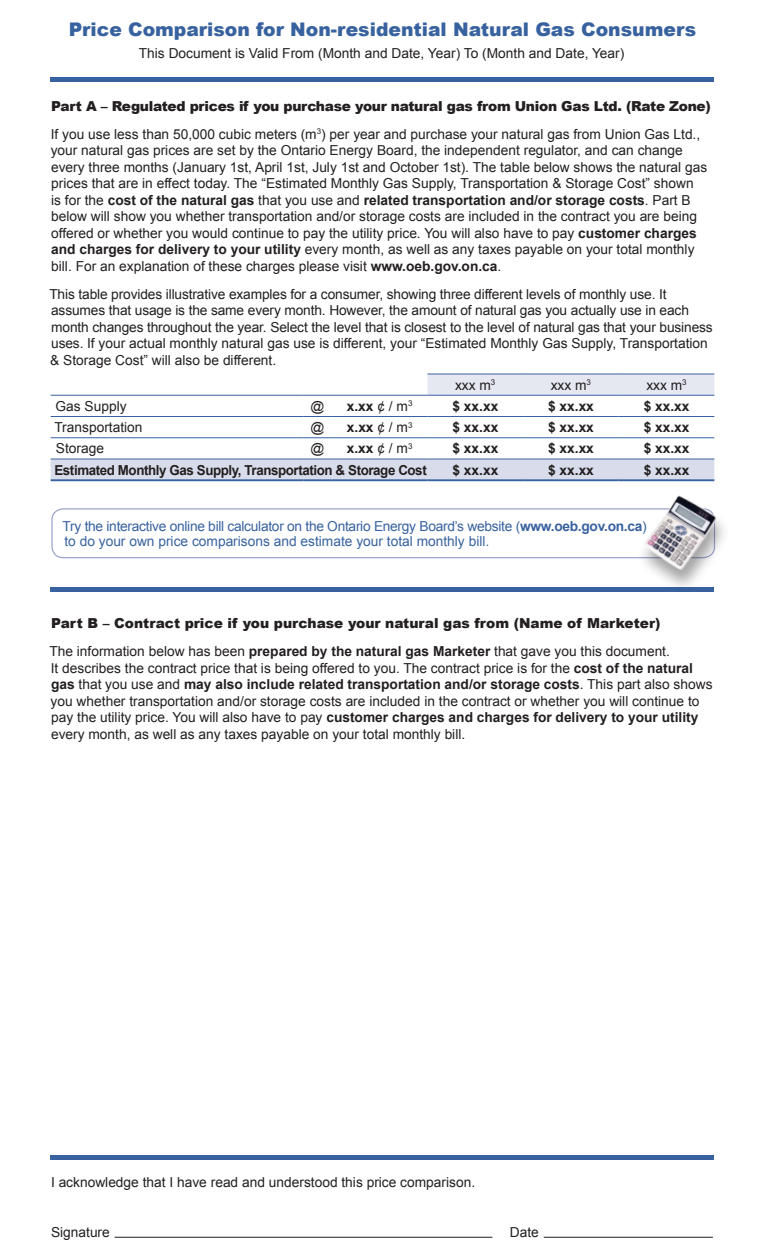
<style>
.page{position:relative;width:765px;height:1260px;background:#fff}
.page>*{position:absolute;margin:0;border:0;box-sizing:border-box;transform-origin:0 0}
.t1{font:900 18.75px "Arial";color:#38629f}
.t2{font:13.75px/16.5px "Arial";color:#231f20}
.t3{font:700 13.75px "Arial";letter-spacing:-.03em;color:#231f20}
.t4{font:900 13.75px/27.8px "Arial";color:#231f20}
.t5{font:13.75px/15px "Arial";letter-spacing:-.02em;color:#38629f}
.s1{font-weight:900}
.s2{font-weight:700}
.s3{font-weight:400}
</style>
<div class="page">
<div style="left:51px;top:77px;width:663px;height:5px;background:#38629f"></div>
<div style="left:428px;top:375px;width:286px;height:20px;background:#e5e7f1"></div>
<hr style="left:428px;top:374px;width:95px;height:1px;background:#38629f">
<hr style="left:523px;top:374px;width:96px;height:1px;background:#38629f">
<hr style="left:619px;top:374px;width:95px;height:1px;background:#38629f">
<hr style="left:51px;top:395px;width:253px;height:1px;background:#38629f">
<svg style="left:304px;top:395px;width:28px;height:1px"></svg>
<hr style="left:332px;top:395px;width:96px;height:1px;background:#38629f">
<hr style="left:428px;top:395px;width:95px;height:1px;background:#38629f">
<hr style="left:523px;top:395px;width:96px;height:1px;background:#38629f">
<hr style="left:619px;top:395px;width:95px;height:1px;background:#38629f">
<hr style="left:51px;top:416px;width:253px;height:1px;background:#38629f">
<svg style="left:304px;top:416px;width:28px;height:1px"></svg>
<hr style="left:332px;top:416px;width:96px;height:1px;background:#38629f">
<hr style="left:428px;top:416px;width:95px;height:1px;background:#38629f">
<hr style="left:523px;top:416px;width:96px;height:1px;background:#38629f">
<hr style="left:619px;top:416px;width:95px;height:1px;background:#38629f">
<hr style="left:51px;top:437px;width:253px;height:1px;background:#38629f">
<svg style="left:304px;top:437px;width:28px;height:1px"></svg>
<hr style="left:332px;top:437px;width:96px;height:1px;background:#38629f">
<hr style="left:428px;top:437px;width:95px;height:1px;background:#38629f">
<hr style="left:523px;top:437px;width:96px;height:1px;background:#38629f">
<hr style="left:619px;top:437px;width:95px;height:1px;background:#38629f">
<div style="left:51px;top:459px;width:663px;height:20px;background:#d9ddeb"></div>
<hr style="left:332px;top:459px;width:96px;height:1px;background:#38629f">
<hr style="left:51px;top:479px;width:253px;height:2px;background:#38629f">
<hr style="left:304px;top:479px;width:28px;height:2px;background:#38629f">
<hr style="left:332px;top:479px;width:96px;height:2px;background:#38629f">
<hr style="left:428px;top:459px;width:95px;height:1px;background:#38629f">
<hr style="left:523px;top:459px;width:96px;height:1px;background:#38629f">
<hr style="left:619px;top:459px;width:95px;height:1px;background:#38629f">
<hr style="left:428px;top:479px;width:95px;height:2px;background:#38629f">
<hr style="left:523px;top:479px;width:96px;height:2px;background:#38629f">
<hr style="left:619px;top:479px;width:95px;height:2px;background:#38629f">
<div style="left:51px;top:1155px;width:663px;height:5px;background:#38629f"></div>
<hr style="left:115px;top:1237px;width:377px;height:1px;background:#231f20">
<hr style="left:544px;top:1237px;width:169px;height:1px;background:#231f20">
<div style="left:51px;top:587px;width:663px;height:5px;background:#38629f"></div>
<div style="left:51px;top:508px;width:664px;height:50px;border:1px solid #9ca5ca;border-radius:11px"></div>
<div style="left:635px;top:494px;width:95px;height:98px;background:#231f20;opacity:.41"></div>
<img style="left:643px;top:495px;width:75px;height:77px">
<h1 class="t1" style="left:69px;top:16px;width:629px">Price Comparison for Non-residential Natural Gas Consumers</h1>
<p class="t2" style="left:139px;top:45px;width:487px">This Document is Valid From (Month and Date, Year) To (Month and Date, Year)</p>
<p class="t2" style="left:51px;top:93px;width:662px;line-height:27.8px"><span class="s1">Part A – Regulated prices if you purchase your natural gas from Union Gas Ltd. (Rate Zone)<br></span>If you use less than 50,000 cubic meters (m<sup>3</sup>) per year and purchase your natural gas from Union Gas Ltd.,</p>
<p class="t2" style="left:51px;top:142px;width:658px">your natural gas prices are set by the Ontario Energy Board, the independent regulator, and can change every three months (January 1st, April 1st, July 1st and October 1st). The table below shows the natural gas prices that are in effect today. The “Estimated Monthly Gas Supply, Transportation &amp; Storage Cost” shown<br>is for the <span class="s2">cost of the natural gas</span> that you use and <span class="s2">related transportation and/or storage costs</span>. Part B below will show you whether transportation and/or storage costs are included in the contract you are being offered or whether you would continue to pay the utility price. You will also have to pay <span class="s2">customer charges and charges for delivery to your utility</span> every month, as well as any taxes payable on your total monthly bill. For an explanation of these charges please visit <span class="s2">www.oeb.gov.on.ca</span>.</p>
<p class="t2" style="left:49px;top:286px;width:665px">This table provides illustrative examples for a consumer, showing three different levels of monthly use. It assumes that usage is the same every month. However, the amount of natural gas you actually use in each month changes throughout the year. Select the level that is closest to the level of natural gas that your business uses. If your actual monthly natural gas use is different, your “Estimated Monthly Gas Supply, Transportation &amp; Storage Cost” will also be different.</p>
<p class="t2" style="left:455px;top:377px;width:42px">xxx m<sup>3</sup></p>
<p class="t2" style="left:551px;top:377px;width:42px">xxx m<sup>3</sup></p>
<p class="t2" style="left:646px;top:377px;width:42px">xxx m<sup>3</sup></p>
<p class="t2" style="left:56px;top:398px;width:73px">Gas Supply</p>
<p class="t2" style="left:311px;top:398px;width:15px">@</p>
<p class="t3" style="left:347px;top:397px;width:67px">x.xx <span class="s3">¢ / m</span><sup>3</sup></p>
<p class="t3" style="left:452px;top:397px;width:47px">$ xx.xx</p>
<p class="t3" style="left:548px;top:397px;width:47px">$ xx.xx</p>
<p class="t3" style="left:644px;top:397px;width:47px">$ xx.xx</p>
<p class="t2" style="left:54px;top:419px;width:90px">Transportation</p>
<p class="t2" style="left:311px;top:419px;width:15px">@</p>
<p class="t3" style="left:347px;top:418px;width:67px">x.xx <span class="s3">¢ / m</span><sup>3</sup></p>
<p class="t3" style="left:452px;top:418px;width:47px">$ xx.xx</p>
<p class="t3" style="left:548px;top:418px;width:47px">$ xx.xx</p>
<p class="t3" style="left:644px;top:418px;width:47px">$ xx.xx</p>
<p class="t2" style="left:56px;top:440px;width:50px">Storage</p>
<p class="t2" style="left:311px;top:440px;width:15px">@</p>
<p class="t3" style="left:347px;top:440px;width:67px">x.xx <span class="s3">¢ / m</span><sup>3</sup></p>
<p class="t3" style="left:452px;top:440px;width:47px">$ xx.xx</p>
<p class="t3" style="left:548px;top:440px;width:47px">$ xx.xx</p>
<p class="t3" style="left:644px;top:440px;width:47px">$ xx.xx</p>
<p class="t3" style="left:54px;top:461px;width:374px">Estimated Monthly Gas Supply, Transportation &amp; Storage Cost</p>
<p class="t3" style="left:452px;top:461px;width:47px">$ xx.xx</p>
<p class="t3" style="left:548px;top:461px;width:47px">$ xx.xx</p>
<p class="t3" style="left:644px;top:461px;width:47px">$ xx.xx</p>
<p class="t5" style="left:63px;top:519px;width:586px">Try the interactive online bill calculator on the Ontario Energy Board’s website (<span class="s2">www.oeb.gov.on.ca</span>) to do your own price comparisons and estimate your total monthly bill.</p>
<p class="t4" style="left:49px;top:609px;width:622px">Part B – Contract price if you purchase your natural gas from (Name of Marketer)<br><span class="s3">The information below has been</span> <span class="s2">prepared by the natural gas Marketer</span> <span class="s3">that gave you this document.</span></p>
<p class="t2" style="left:51px;top:660px;width:663px">It describes the contract price that is being offered to you. The contract price is for the <span class="s2">cost of the natural gas</span> that you use and <span class="s2">may also include related transportation and/or storage costs</span>. This part also shows you whether transportation and/or storage costs are included in the contract or whether you will continue to pay the utility price. You will also have to pay <span class="s2">customer charges and charges for delivery to your utility </span>every month, as well as any taxes payable on your total monthly bill.</p>
<p class="t2" style="left:51px;top:1174px;width:426px">I acknowledge that I have read and understood this price comparison.</p>
<p class="t2" style="left:51px;top:1224px;width:60px">Signature</p>
<p class="t2" style="left:510px;top:1224px;width:31px">Date</p>
</div>
